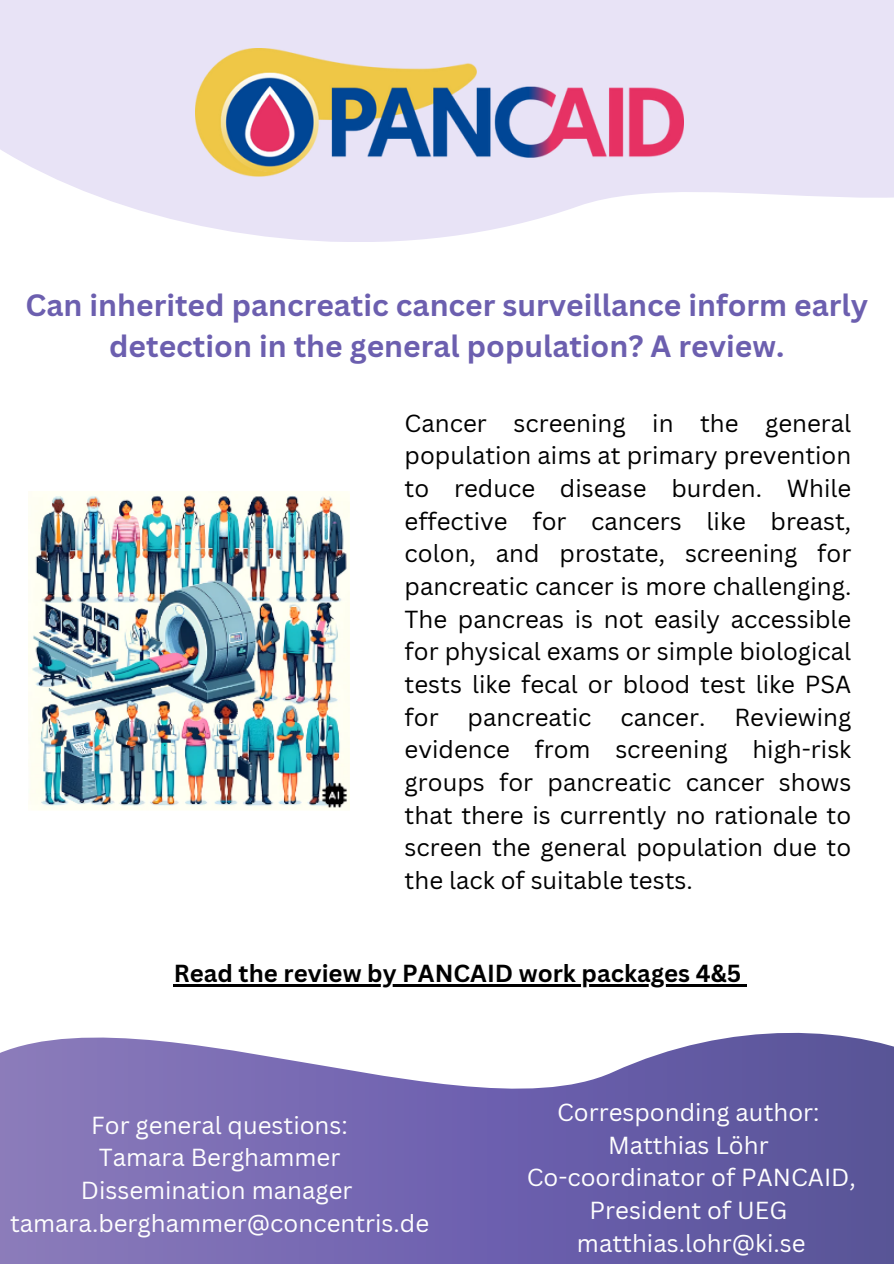
<style>
.page{position:relative;width:894px;height:1264px;background:#fff}
.page>*{position:absolute;margin:0;border:0;box-sizing:border-box;transform-origin:0 0}
.t1{font:700 30px/41.7px "Canva Sans";color:#6c5faf;text-align:center}
.t2{font:24px/32.7px "Canva Sans";color:#000;text-align:justify}
.t3{font:24px/32.7px "Canva Sans";color:#fefefe;text-align:center}
.t4{font:700 24px "Canva Sans";color:#000}
</style>
<div class="page">
<svg style="left:0;top:0;width:893px;height:242px;fill:#e8e3f6"></svg>
<svg style="left:0;top:1032px;width:893px;height:231px;background:#7f75b5"></svg>
<img style="left:29px;top:492px;width:321px;height:318px">
<img style="left:195px;top:49px;width:488px;height:127px">
<hr style="left:174px;top:984px;width:567px;height:2px;background:#000">
<p class="t1" style="left:25px;top:283px;width:843px">Can inherited pancreatic cancer surveillance inform early detection in the general population? A review.</p>
<p class="t2" style="left:404px;top:406px;width:448px">Cancer screening in the general population aims at primary prevention to reduce disease burden. While effective for cancers like breast, colon, and prostate, screening for pancreatic cancer is more challenging.<br>The pancreas is not easily accessible for physical exams or simple biological tests like fecal or blood test like PSA for pancreatic cancer. Reviewing evidence from screening high-risk groups for pancreatic cancer shows that there is currently no rationale to screen the general population due to the lack of suitable tests.</p>
<h2 class="t4" style="left:174px;top:956px;width:568px">Read the review by PANCAID work packages 4&amp;5</h2>
<p class="t3" style="left:91px;top:1107px;width:258px">For general questions:</p>
<p class="t3" style="left:99px;top:1140px;width:243px">Tamara Berghammer</p>
<p class="t3" style="left:81px;top:1173px;width:273px">Dissemination manager</p>
<p class="t3" style="left:10px;top:1205px;width:420px">tamara.berghammer@concentris.de</p>
<p class="t3" style="left:557px;top:1095px;width:264px">Corresponding author:</p>
<p class="t3" style="left:608px;top:1127px;width:162px">Matthias Löhr</p>
<p class="t3" style="left:526px;top:1160px;width:330px">Co-coordinator of PANCAID,<br>President of UEG</p>
<p class="t3" style="left:576px;top:1225px;width:230px">matthias.lohr@ki.se</p>
</div>
